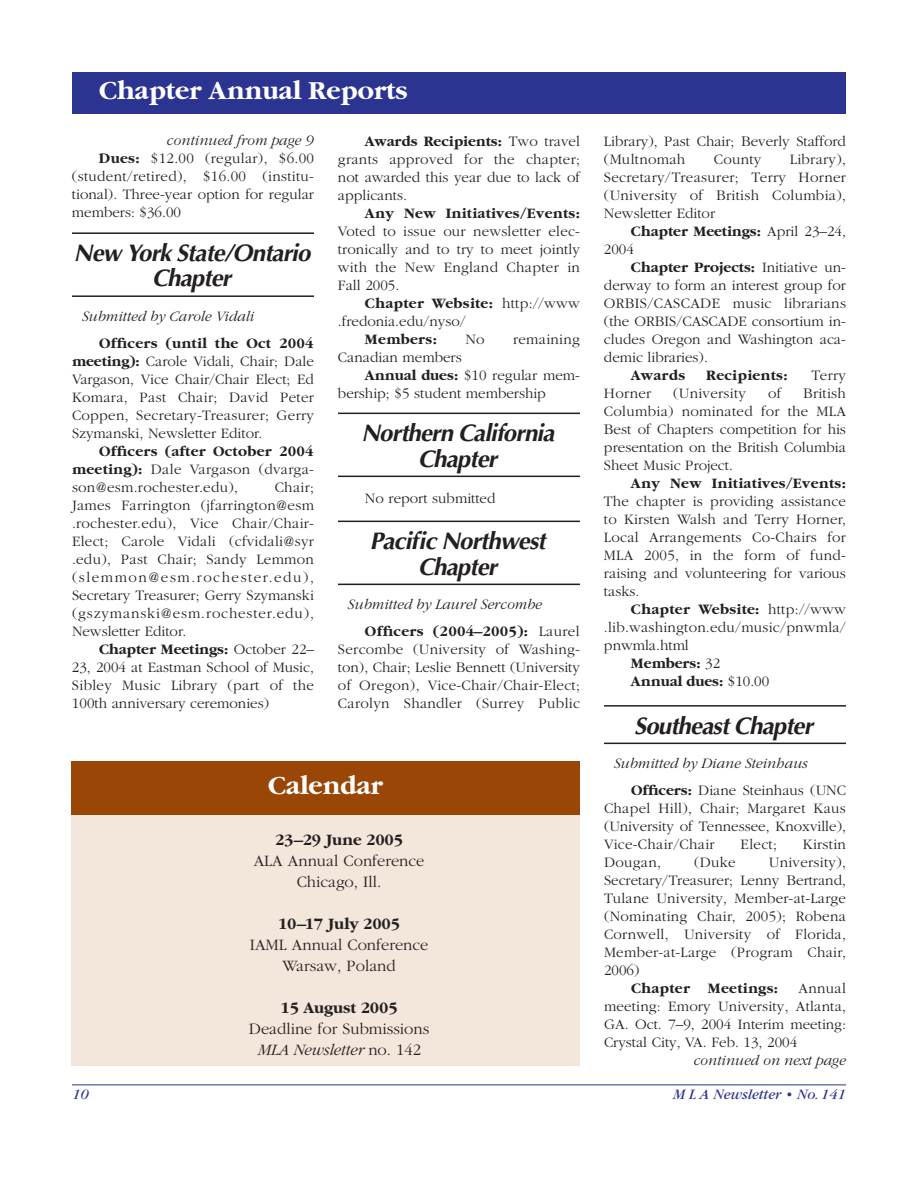
<style>
.page{position:relative;width:918px;height:1188px;background:#fff}
.page>*{position:absolute;margin:0;border:0;box-sizing:border-box;transform-origin:0 0}
.t1{font:700 27px "Garamond";color:#fff}
.t2{font:italic 700 24px/25.5px "Optima";letter-spacing:-.035em;color:#231f20;text-align:center}
.t3{font:300 16.5px/21px "Garamond";color:#231f20;text-align:center}
.t4{font:700 16.5px "Garamond";color:#231f20}
.t5{font:300 15px/18px "Garamond";letter-spacing:.005em;color:#231f20;text-align:justify}
.t6{font:italic 300 15px/27px "Garamond";color:#231f20}
.t7{font:700 15px "Garamond";letter-spacing:.02em;color:#231f20}
.t8{font:700 15px/18px "Garamond";color:#231f20}
.t9{font:italic 15px "Garamond";color:#2c3491}
.s1{font-weight:700}
.s2{font-weight:700;font-style:normal}
.s3{font-style:normal}
.s4{font-style:italic}
.s5{font-weight:300}
</style>
<div class="page">
<hr style="left:72px;top:232px;width:242px;height:2px;background:#231f20">
<hr style="left:72px;top:295px;width:242px;height:2px;background:#231f20">
<hr style="left:338px;top:413px;width:242px;height:1px;background:#231f20">
<hr style="left:338px;top:476px;width:242px;height:1px;background:#231f20">
<hr style="left:338px;top:521px;width:242px;height:1px;background:#231f20">
<hr style="left:338px;top:584px;width:242px;height:1px;background:#231f20">
<hr style="left:604px;top:705px;width:242px;height:2px;background:#231f20">
<hr style="left:604px;top:743px;width:242px;height:1px;background:#231f20">
<hr style="left:72px;top:1084px;width:774px;height:1px;background:#2c3491">
<div style="left:72px;top:72px;width:774px;height:42px;background:#2c3491"></div>
<div style="left:71px;top:814px;width:509px;height:251px;background:#f3e6da"></div>
<div style="left:71px;top:761px;width:509px;height:54px;background:#994606"></div>
<h1 class="t1" style="left:99px;top:80px;width:310px">Chapter Annual Reports</h1>
<p class="t6" style="left:166px;top:128px;width:148px">continued from page 9</p>
<p class="t5" style="left:99px;top:151px;width:216px"><span class="s1">Dues:</span> $12.00 (regular), $6.00</p>
<p class="t5" style="left:72px;top:169px;width:244px">(student/retired), $16.00 (institu-</p>
<p class="t5" style="left:72px;top:187px;width:243px">tional). Three-year option for regular</p>
<p class="t5" style="left:72px;top:205px;width:111px">members: $36.00</p>
<h2 class="t2" style="left:74px;top:242px;width:238px">New York State/Ontario<br>Chapter</h2>
<p class="t6" style="left:81px;top:304px;width:174px">Submitted by Carole Vidali</p>
<p class="t5" style="left:72px;top:335px;width:244px;text-indent:27px"><span class="s1">Officers (until the Oct 2004 meeting):</span> Carole Vidali, Chair; Dale Vargason, Vice Chair/Chair Elect; Ed Komara, Past Chair; David Peter Coppen, Secretary-Treasurer; Gerry Szymanski, Newsletter Editor.</p>
<p class="t5" style="left:72px;top:443px;width:244px;text-indent:27px"><span class="s1">Officers (after October 2004 meeting):</span> Dale Vargason (dvarga&shy;son@esm.rochester.edu),</p>
<p class="t5" style="left:72px;top:479px;width:244px;text-indent:203px">Chair; James Farrington (jfarrington@esm .rochester.edu), Vice Chair/Chair-Elect; Carole Vidali (cfvidali@syr .edu), Past Chair; Sandy Lemmon (slemmon@esm.rochester.edu), Secretary Treasurer; Gerry Szymanski (gszymanski@esm.rochester.edu), Newsletter Editor.</p>
<p class="t5" style="left:72px;top:641px;width:244px;text-indent:27px"><span class="s1">Chapter Meetings:</span> October 22– 23, 2004 at Eastman School of Music, Sibley Music Library (part of the 100th anniversary ceremonies)</p>
<p class="t5" style="left:338px;top:133px;width:244px;text-indent:27px"><span class="s1">Awards Recipients:</span> Two travel grants approved for the chapter; not awarded this year due to lack of applicants.</p>
<p class="t7" style="left:365px;top:207px;width:216px">Any New Initiatives/Events:</p>
<p class="t5" style="left:338px;top:223px;width:244px">Voted to issue our newsletter elec&shy;tronically and to try to meet jointly with the New England Chapter in Fall 2005.</p>
<p class="t5" style="left:338px;top:295px;width:244px;text-indent:27px"><span class="s1">Chapter Website:</span> http://www .fredonia.edu/nyso/</p>
<p class="t7" style="left:365px;top:333px;width:73px">Members:</p>
<p class="t5" style="left:465px;top:331px;width:21px">No</p>
<p class="t5" style="left:513px;top:331px;width:68px">remaining</p>
<p class="t5" style="left:338px;top:349px;width:125px">Canadian members</p>
<p class="t5" style="left:365px;top:367px;width:216px"><span class="s1">Annual dues:</span> $10 regular mem-</p>
<p class="t5" style="left:338px;top:385px;width:210px">bership; $5 student membership</p>
<h2 class="t2" style="left:361px;top:423px;width:194px">Northern California<br>Chapter</h2>
<p class="t5" style="left:365px;top:490px;width:132px">No report submitted</p>
<h2 class="t2" style="left:370px;top:531px;width:177px">Pacific Northwest<br>Chapter</h2>
<p class="t6" style="left:365px;top:592px;width:216px;text-indent:-18px">Submitted by Laurel Sercombe<br><span class="s2">Officers (2004–2005):</span> <span class="s3">Laurel</span></p>
<p class="t5" style="left:338px;top:642px;width:244px">Sercombe (University of Washing&shy;ton), Chair; Leslie Bennett (University of Oregon), Vice-Chair/Chair-Elect; Carolyn Shandler (Surrey Public</p>
<h1 class="t1" style="left:268px;top:775px;width:116px">Calendar</h1>
<p class="t4" style="left:275px;top:833px;width:129px">23–29 June 2005</p>
<p class="t3" style="left:254px;top:851px;width:172px">ALA Annual Conference<br>Chicago, Ill.</p>
<p class="t4" style="left:278px;top:917px;width:124px">10–17 July 2005</p>
<p class="t3" style="left:250px;top:935px;width:180px">IAML Annual Conference<br>Warsaw, Poland</p>
<p class="t4" style="left:280px;top:1001px;width:119px">15 August 2005</p>
<p class="t3" style="left:249px;top:1019px;width:182px">Deadline for Submissions<br><span class="s4">MLA Newsletter</span> no. 142</p>
<p class="t5" style="left:604px;top:133px;width:244px">Library), Past Chair; Beverly Stafford (Multnomah</p>
<p class="t5" style="left:604px;top:151px;width:243px;text-indent:186px">Library), Secretary/Treasurer; Terry Horner (University of British Columbia), Newsletter Editor</p>
<p class="t8" style="left:604px;top:223px;width:244px;text-indent:27px">Chapter Meetings: <span class="s5">April 23–24,<br>2004</span></p>
<p class="t5" style="left:604px;top:259px;width:244px;text-indent:27px"><span class="s1">Chapter Projects:</span> Initiative un&shy;derway to form an interest group for ORBIS/CASCADE music librarians (the ORBIS/CASCADE consortium in&shy;cludes Oregon and Washington aca&shy;demic libraries).</p>
<p class="t7" style="left:631px;top:369px;width:56px">Awards</p>
<p class="t7" style="left:706px;top:369px;width:83px">Recipients:</p>
<p class="t5" style="left:811px;top:367px;width:36px">Terry</p>
<p class="t5" style="left:604px;top:385px;width:49px">Horner</p>
<p class="t5" style="left:673px;top:385px;width:74px">(University</p>
<p class="t5" style="left:768px;top:385px;width:15px">of</p>
<p class="t5" style="left:714px;top:151px;width:49px">County</p>
<p class="t5" style="left:604px;top:385px;width:244px;text-indent:199px">British Columbia) nominated for the MLA Best of Chapters competition for his presentation on the British Columbia Sheet Music Project.</p>
<p class="t7" style="left:631px;top:477px;width:216px">Any New Initiatives/Events:</p>
<p class="t5" style="left:604px;top:493px;width:244px">The chapter is providing assistance to Kirsten Walsh and Terry Horner, Local Arrangements Co-Chairs for MLA 2005, in the form of fund&shy;raising and volunteering for various tasks.</p>
<p class="t7" style="left:631px;top:603px;width:217px">Chapter Website: <span class="s5">http://www</span></p>
<p class="t5" style="left:604px;top:619px;width:243px">.lib.washington.edu/music/pnwmla/</p>
<p class="t5" style="left:604px;top:637px;width:86px">pnwmla.html</p>
<p class="t8" style="left:631px;top:655px;width:91px">Members: <span class="s5">32</span></p>
<p class="t8" style="left:631px;top:673px;width:140px">Annual dues: <span class="s5">$10.00</span></p>
<h2 class="t2" style="left:634px;top:715px;width:181px">Southeast Chapter</h2>
<p class="t6" style="left:631px;top:751px;width:217px;text-indent:-18px">Submitted by Diane Steinhaus<br><span class="s2">Officers:</span> <span class="s3">Diane Steinhaus (UNC</span></p>
<p class="t5" style="left:604px;top:801px;width:244px">Chapel Hill), Chair; Margaret Kaus (University of Tennessee, Knoxville), Vice-Chair/Chair</p>
<p class="t5" style="left:741px;top:837px;width:38px">Elect;</p>
<p class="t5" style="left:803px;top:837px;width:45px">Kirstin</p>
<p class="t5" style="left:604px;top:855px;width:244px;text-indent:165px">University), Secretary/Treasurer; Lenny Bertrand, Tulane University, Member-at-Large (Nominating Chair, 2005); Robena Cornwell, University of Florida, Member-at-Large (Program Chair, 2006)</p>
<p class="t7" style="left:631px;top:982px;width:149px">Chapter Meetings:</p>
<p class="t5" style="left:604px;top:855px;width:58px">Dougan,</p>
<p class="t5" style="left:694px;top:855px;width:43px">(Duke</p>
<p class="t5" style="left:604px;top:981px;width:244px;text-indent:195px">Annual meeting: Emory University, Atlanta, GA. Oct. 7–9, 2004 Interim meeting:<br>Crystal City, VA. Feb. 13, 2004</p>
<p class="t6" style="left:693px;top:1048px;width:154px">continued on next page</p>
<p class="t9" style="left:72px;top:1089px;width:18px">10</p>
<p class="t9" style="left:673px;top:1089px;width:174px">M L A Newsletter • No.141</p>
</div>
